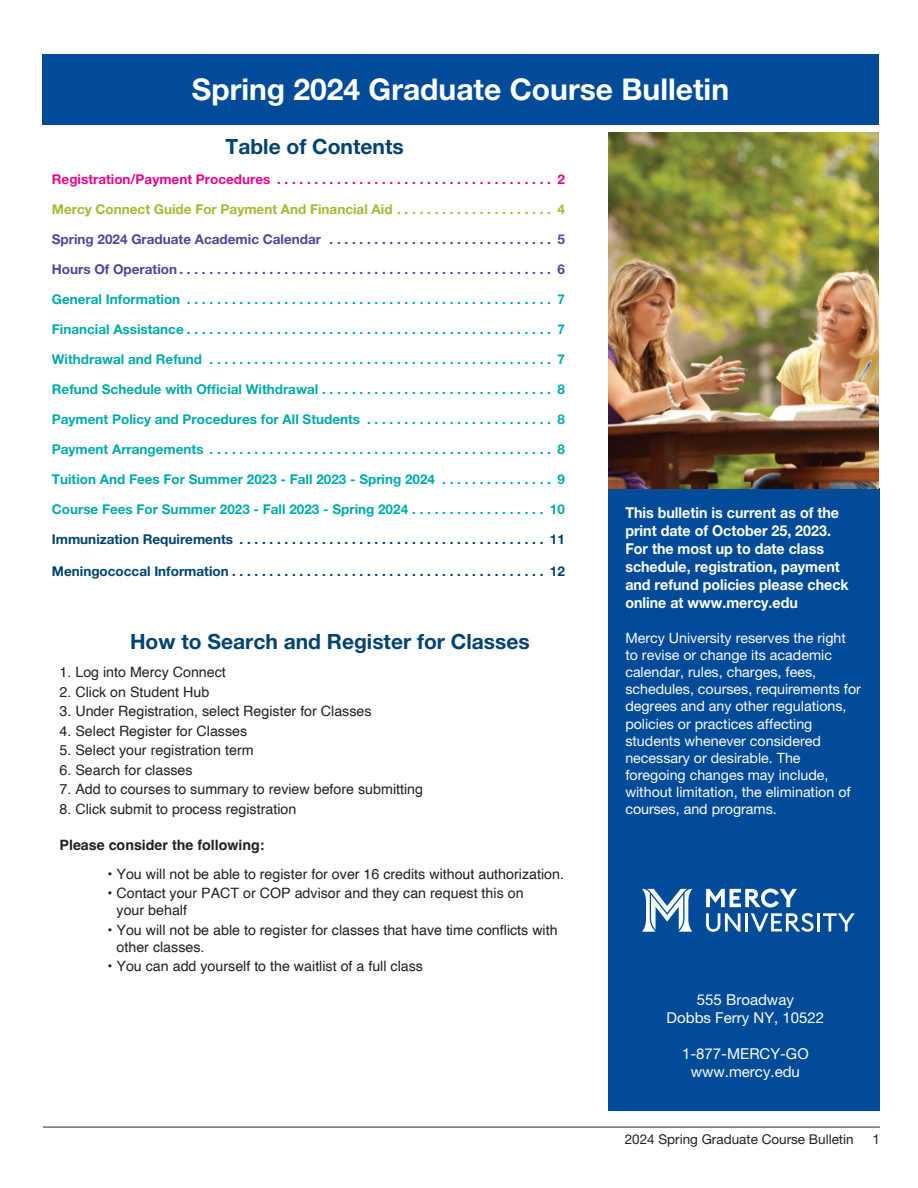
<style>
.page{position:relative;width:918px;height:1188px;background:#fff}
.page>*{position:absolute;margin:0;border:0;box-sizing:border-box;transform-origin:0 0}
.t1{font:700 30px "Helvetica Neue LT Pro";color:#fff}
.t2{font:700 21px "Helvetica Neue LT Pro";color:#004270}
.t3{font:700 15px/18px "Helvetica Neue LT Pro";color:#fff;scale:.95 1}
.t4{font:15px/18px "Helvetica Neue LT Std";color:#fff;text-align:center}
.t5{font:14.25px/17.1px "Helvetica";color:#231f20}
.t6{font:14.25px/17.1px "Helvetica Neue LT Std";color:#fff}
.t7{font:700 14.25px "Helvetica";color:#231f20}
.t8{font:700 13.5px "Helvetica Neue LT Pro";color:#0aa}
.t9{font:700 13.5px "Helvetica Neue LT Pro";color:#004270}
.t10{font:700 13.5px "Helvetica Neue LT Pro";color:#52439b}
.t11{font:700 13.5px "Helvetica Neue LT Pro";color:#ed028c}
.t12{font:700 13.5px "Helvetica Neue LT Pro";color:#a9b632}
.t13{font:13.5px "Helvetica Neue LT Std";color:#231f20}
</style>
<div class="page">
<div style="left:608px;top:488px;width:272px;height:623px;background:#024b99"></div>
<div style="left:42px;top:54px;width:837px;height:70px;background:#024b99"></div>
<img style="left:608px;top:133px;width:271px;height:355px">
<hr style="left:43px;top:1127px;width:837px;height:1px;background:#231f20">
<svg style="left:642px;top:889px;width:50px;height:43px"></svg>
<svg style="left:706px;top:913px;width:34px;height:19px"></svg>
<hr style="left:745px;top:913px;width:3px;height:18px;background:#fff">
<svg style="left:751px;top:913px;width:63px;height:19px"></svg>
<hr style="left:817px;top:913px;width:3px;height:18px;background:#fff">
<svg style="left:823px;top:913px;width:32px;height:18px"></svg>
<svg style="left:706px;top:889px;width:91px;height:18px"></svg>
<h1 class="t1" style="left:192px;top:71px;width:539px">Spring 2024 Graduate Course Bulletin</h1>
<h2 class="t2" style="left:226px;top:134px;width:180px">Table of Contents</h2>
<p class="t11" style="left:52px;top:170px;width:227px">Registration/Payment Procedures ......................................</p>
<p class="t11" style="left:557px;top:170px;width:9px">2</p>
<p class="t12" style="left:52px;top:201px;width:350px">Mercy Connect Guide For Payment And Financial Aid ......................</p>
<p class="t12" style="left:557px;top:201px;width:9px">4</p>
<p class="t10" style="left:52px;top:231px;width:279px">Spring 2024 Graduate Academic Calendar ...............................</p>
<p class="t10" style="left:557px;top:231px;width:9px">5</p>
<p class="t10" style="left:52px;top:261px;width:130px">Hours Of Operation...................................................</p>
<p class="t10" style="left:557px;top:261px;width:9px">6</p>
<p class="t8" style="left:52px;top:291px;width:137px">General Information ..................................................</p>
<p class="t8" style="left:557px;top:291px;width:9px">7</p>
<p class="t8" style="left:52px;top:321px;width:137px">Financial Assistance..................................................</p>
<p class="t8" style="left:557px;top:321px;width:9px">7</p>
<p class="t8" style="left:52px;top:351px;width:159px">Withdrawal and Refund ...............................................</p>
<p class="t8" style="left:557px;top:351px;width:9px">7</p>
<p class="t8" style="left:52px;top:381px;width:272px">Refund Schedule with Official Withdrawal................................</p>
<p class="t8" style="left:557px;top:381px;width:9px">8</p>
<p class="t8" style="left:52px;top:411px;width:317px">Payment Policy and Procedures for All Students ..........................</p>
<p class="t8" style="left:557px;top:411px;width:9px">8</p>
<p class="t8" style="left:52px;top:441px;width:159px">Payment Arrangements ...............................................</p>
<p class="t8" style="left:557px;top:441px;width:9px">8</p>
<p class="t8" style="left:52px;top:471px;width:392px">Tuition And Fees For Summer 2023 - Fall 2023 - Spring 2024 ................</p>
<p class="t8" style="left:557px;top:471px;width:9px">9</p>
<p class="t8" style="left:52px;top:501px;width:362px">Course Fees For Summer 2023 - Fall 2023 - Spring 2024...................</p>
<p class="t8" style="left:550px;top:501px;width:17px">10</p>
<p class="t9" style="left:52px;top:531px;width:189px">Immunization Requirements ..........................................</p>
<p class="t9" style="left:550px;top:531px;width:17px">11</p>
<p class="t9" style="left:52px;top:562px;width:182px">Meningococcal Information...........................................</p>
<p class="t9" style="left:550px;top:562px;width:17px">12</p>
<h2 class="t2" style="left:130px;top:628px;width:401px">How to Search and Register for Classes</h2>
<p class="t5" style="left:60px;top:664px;width:168px">1. Log into Mercy Connect</p>
<p class="t5" style="left:60px;top:684px;width:151px">2. Click on Student Hub</p>
<p class="t5" style="left:60px;top:703px;width:314px">3. Under Registration, select Register for Classes</p>
<p class="t5" style="left:60px;top:723px;width:189px">4. Select Register for Classes</p>
<p class="t5" style="left:60px;top:742px;width:196px">5. Select your registration term</p>
<p class="t5" style="left:60px;top:762px;width:135px">6. Search for classes</p>
<p class="t5" style="left:60px;top:781px;width:365px">7. Add to courses to summary to review before submitting</p>
<p class="t5" style="left:60px;top:801px;width:238px">8. Click submit to process registration</p>
<p class="t7" style="left:60px;top:837px;width:207px">Please consider the following:</p>
<p class="t5" style="left:108px;top:866px;width:458px">• You will not be able to register for over 16 credits without authorization.</p>
<p class="t5" style="left:117px;top:885px;width:409px;text-indent:-9px">• Contact your PACT or COP advisor and they can request this on your behalf</p>
<p class="t5" style="left:117px;top:922px;width:443px;text-indent:-9px">• You will not be able to register for classes that have time conflicts with other classes.</p>
<p class="t5" style="left:108px;top:958px;width:317px">• You can add yourself to the waitlist of a full class</p>
<p class="t3" style="left:625px;top:503px;width:237px">This bulletin is current as of the print date of October 25, 2023.<br>For the most up to date class schedule, registration, payment and refund policies please check online at www.mercy.edu</p>
<p class="t6" style="left:625px;top:629px;width:237px">Mercy University reserves the right to revise or change its academic calendar, rules, charges, fees, schedules, courses, requirements for degrees and any other regulations, policies or practices affecting students whenever considered necessary or desirable. The foregoing changes may include, without limitation, the elimination of courses, and programs.</p>
<p class="t4" style="left:667px;top:990px;width:159px">555 Broadway<br>Dobbs Ferry NY, 10522</p>
<p class="t4" style="left:682px;top:1044px;width:128px">1-877-MERCY-GO www.mercy.edu</p>
<p class="t13" style="left:625px;top:1131px;width:231px">2024 Spring Graduate Course Bulletin</p>
<p class="t13" style="left:872px;top:1131px;width:9px">1</p>
</div>
